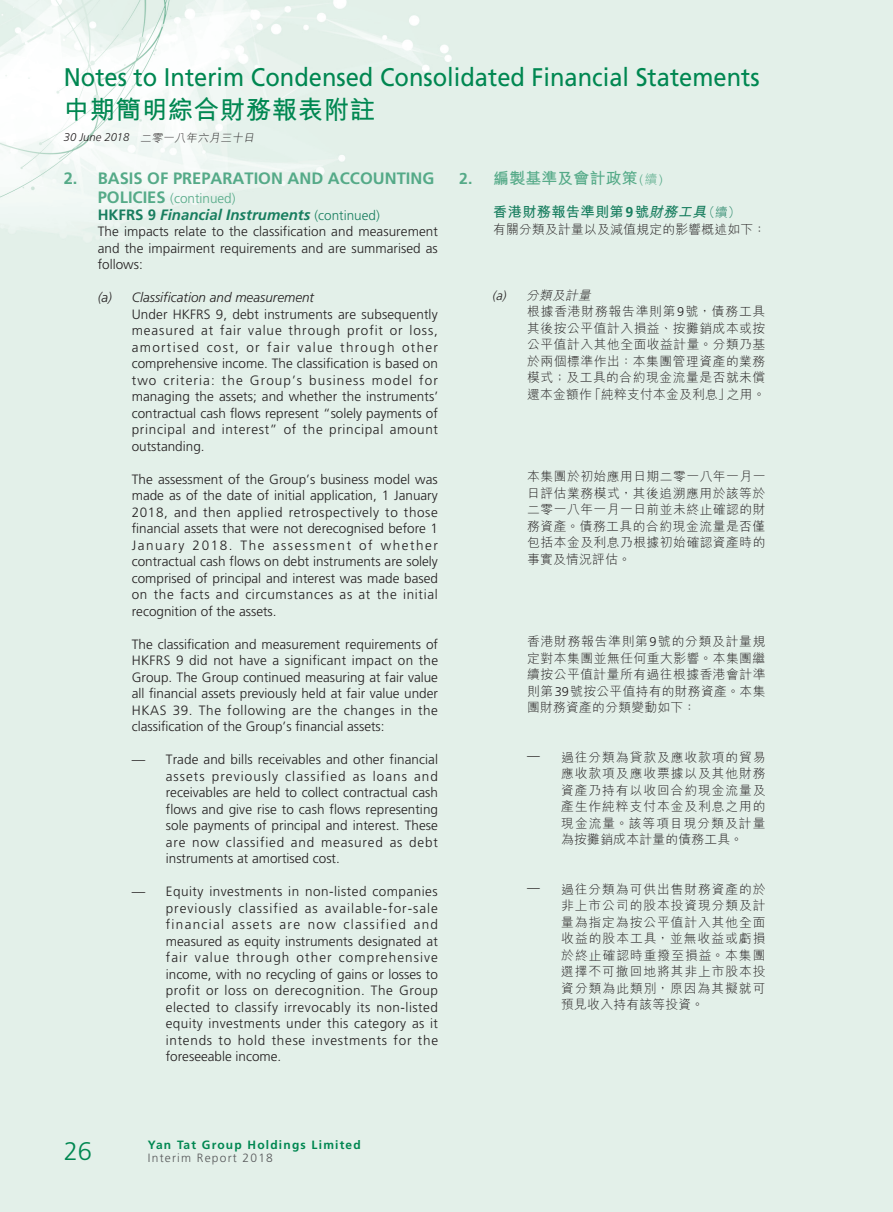
<style>
.page{position:relative;width:893px;height:1212px;background:#fff}
.page>*{position:absolute;margin:0;border:0;box-sizing:border-box;transform-origin:0 0}
.t1{font:25.5px "Frutiger LT Std";color:#008751;scale:.93 1}
.t2{font:700 25.5px "M Hei HK";letter-spacing:.02em;color:#008751}
.t3{font:300 25.5px "Frutiger LT Std";color:#008751}
._01_H1_E{font:700 16.5px "Frutiger LT Std";color:#5a8}
._001_H1_C{font:700 15.75px "M Hei HK";letter-spacing:.02em;color:#5a8}
._02_H2_E{font:italic 700 15px "Frutiger LT Std";color:#187e5f}
._002_H2_C{font:700 14.25px "M Hei HK";letter-spacing:.02em;color:#187e5f}
._00_txt_E{font:300 13.5px/16.5px "Frutiger LT Std";letter-spacing:.005em;color:#231f20;text-align:justify}
._00_txt_E-2{font:italic 300 13.5px "Frutiger LT Std";color:#231f20}
._01_H1_E-2{font:300 13.5px "Frutiger LT Std";color:#5a8}
._000_txt_C{font:300 12.75px/16.5px "M Hei HK";letter-spacing:.04em;color:#231f20;text-align:justify}
._000_txt_C-2{font:300 12.75px "M Hei HK";letter-spacing:.02em;color:#231f20}
._000_txt_C-3{font:italic 300 12.75px "M Hei HK";color:#231f20}
.t4{font:700 12px "Frutiger LT Std";letter-spacing:.1em;color:#008751}
.t5{font:300 12px "Frutiger LT Std";letter-spacing:.1em;color:#57585a}
.t6{font:italic 300 11.25px "Frutiger LT Std";color:#231f20}
.s1{font-family:"M Hei HK"}
.s2{font-weight:700;font-size:16.5px}
.s3{font-style:normal}
.s4{font-weight:300;font-style:normal;font-size:13.5px}
.s5{font-family:"Frutiger LT Std"}
.s6{font-family:"Frutiger LT Std";font-weight:300;font-size:12.75px}
.s7{font-weight:300;font-size:12.75px}
.s8{font-style:italic}
</style>
<div class="page">
<h1 class="t1" style="left:64px;top:62px;width:750px">Notes to Interim Condensed Consolidated Financial Statements</h1>
<h1 class="t2" style="left:64px;top:91px;width:313px">中期簡明綜合財務報表附註</h1>
<p class="t6" style="left:64px;top:131px;width:194px">30 June 2018 <span class="s1">二零一八年六月三十日</span></p>
<p class="_01_H1_E" style="left:64px;top:168px;width:372px">2. BASIS OF PREPARATION AND ACCOUNTING</p>
<p class="_01_H1_E-2" style="left:98px;top:191px;width:139px"><span class="s2">POLICIES</span> (continued)</p>
<p class="_02_H2_E" style="left:98px;top:206px;width:283px"><span class="s3">HKFRS 9</span> Financial Instruments <span class="s4">(continued)</span></p>
<p class="_00_txt_E" style="left:98px;top:224px;width:342px">The impacts relate to the classification and measurement and the impairment requirements and are summarised as follows:</p>
<p class="_00_txt_E-2" style="left:98px;top:290px;width:218px">(a) Classification and measurement</p>
<p class="_00_txt_E" style="left:132px;top:306px;width:308px">Under HKFRS 9, debt instruments are subsequently measured at fair value through profit or loss, amortised cost, or fair value through other comprehensive income. The classification is based on two criteria: the Group’s business model for managing the assets; and whether the instruments’ contractual cash flows represent “solely payments of principal and interest” of the principal amount outstanding.</p>
<p class="_00_txt_E" style="left:132px;top:471px;width:308px">The assessment of the Group’s business model was made as of the date of initial application, 1 January 2018, and then applied retrospectively to those financial assets that were not derecognised before 1<br>January 2018. The assessment of whether contractual cash flows on debt instruments are solely comprised of principal and interest was made based on the facts and circumstances as at the initial recognition of the assets.</p>
<p class="_00_txt_E" style="left:132px;top:636px;width:308px">The classification and measurement requirements of HKFRS 9 did not have a significant impact on the Group. The Group continued measuring at fair value all financial assets previously held at fair value under HKAS 39. The following are the changes in the classification of the Group’s financial assets:</p>
<p class="_00_txt_E" style="left:166px;top:752px;width:274px;text-indent:-34px">— Trade and bills receivables and other financial assets previously classified as loans and receivables are held to collect contractual cash flows and give rise to cash flows representing sole payments of principal and interest. These are now classified and measured as debt instruments at amortised cost.</p>
<p class="_00_txt_E" style="left:166px;top:884px;width:274px;text-indent:-34px">— Equity investments in non-listed companies previously classified as available-for-sale financial assets are now classified and measured as equity instruments designated at fair value through other comprehensive income, with no recycling of gains or losses to profit or loss on derecognition. The Group elected to classify irrevocably its non-listed equity investments under this category as it intends to hold these investments for the foreseeable income.</p>
<p class="_001_H1_C" style="left:459px;top:167px;width:205px"><span class="s5">2.</span> 編製基準及會計政策<span class="s6">(</span><span class="s7">續</span><span class="s6">)</span></p>
<p class="_002_H2_C" style="left:493px;top:202px;width:249px">香港財務報告準則第<span class="s5">9</span>號<span class="s8">財務工具</span><span class="s7">（續）</span></p>
<p class="_000_txt_C-2" style="left:493px;top:222px;width:274px">有關分類及計量以及減值規定的影響概述如下：</p>
<p class="_000_txt_C-3" style="left:492px;top:288px;width:103px"><span class="s5">(a)</span> 分類及計量</p>
<p class="_000_txt_C" style="left:527px;top:303px;width:240px">根據香港財務報告準則第<span class="s5">9</span>號，債務工具其後按公平值計入損益、按攤銷成本或按公平值計入其他全面收益計量。分類乃基於兩個標準作出：本集團管理資產的業務模式；及工具的合約現金流量是否就未償還本金額作「純粹支付本金及利息」之用。</p>
<p class="_000_txt_C" style="left:527px;top:468px;width:240px">本集團於初始應用日期二零一八年一月一日評估業務模式，其後追溯應用於該等於二零一八年一月一日前並未終止確認的財務資產。債務工具的合約現金流量是否僅包括本金及利息乃根據初始確認資產時的事實及情況評估。</p>
<p class="_000_txt_C" style="left:527px;top:633px;width:240px">香港財務報告準則第<span class="s5">9</span>號的分類及計量規定對本集團並無任何重大影響。本集團繼續按公平值計量所有過往根據香港會計準則第<span class="s5">39</span>號按公平值持有的財務資產。本集團財務資產的分類變動如下：</p>
<p class="_000_txt_C" style="left:561px;top:749px;width:206px;text-indent:-34px"><span class="s5">—</span> 過往分類為貸款及應收款項的貿易應收款項及應收票據以及其他財務資產乃持有以收回合約現金流量及產生作純粹支付本金及利息之用的現金流量。該等項目現分類及計量為按攤銷成本計量的債務工具。</p>
<p class="_000_txt_C" style="left:561px;top:881px;width:206px;text-indent:-34px"><span class="s5">—</span> 過往分類為可供出售財務資產的於非上市公司的股本投資現分類及計量為指定為按公平值計入其他全面收益的股本工具，並無收益或虧損於終止確認時重撥至損益。本集團選擇不可撤回地將其非上市股本投資分類為此類別，原因為其擬就可預見收入持有該等投資。</p>
<p class="t4" style="left:148px;top:1137px;width:214px">Yan Tat Group Holdings Limited</p>
<h1 class="t3" style="left:64px;top:1136px;width:30px">26</h1>
<p class="t5" style="left:148px;top:1151px;width:126px">Interim Report 2018</p>
</div>
